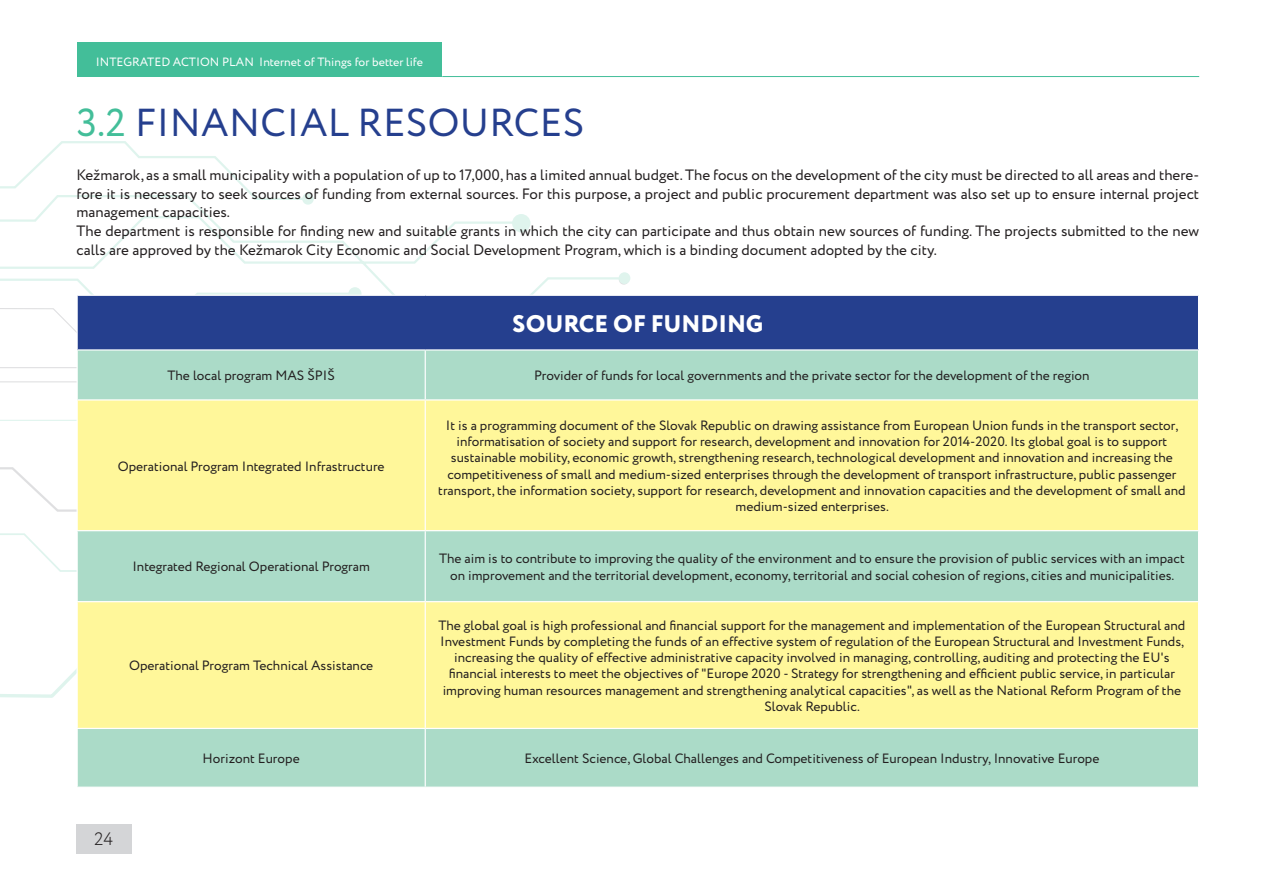
<style>
.page{position:relative;width:1263px;height:893px;background:#fff}
.page>*{position:absolute;margin:0;border:0;box-sizing:border-box;transform-origin:0 0}
.titulok{font:39px "Circe";letter-spacing:.01em;color:#253f8e}
.tabulka_titul{font:800 24px "Circe";color:#fff}
.t1{font:300 18px "Circe";color:#231f20}
.Text_brozura{font:15px/18.8px "Circe";color:#231f20;text-align:justify}
.tabulka{font:13.5px/16.2px "Circe";color:#231f20;text-align:center}
.t2{font:12px "Circe";color:#fff}
.s1{color:#43be99}
</style>
<div class="page">
<div style="left:77px;top:824px;width:55px;height:29px;background:#d4d5d7"></div>
<hr style="left:442px;top:76px;width:757px;height:1px;background:#43be99">
<div style="left:78px;top:43px;width:364px;height:34px;background:#43be99"></div>
<div style="left:619px;top:272px;width:11px;height:12px;background:#dff4ed;border-radius:50%"></div>
<svg style="left:0;top:473px;width:77px;height:225px"></svg>
<svg style="left:0;top:141px;width:628px;height:175px"></svg>
<div style="left:77px;top:295px;width:1121px;height:55px;background:#253f8e"></div>
<div style="left:78px;top:351px;width:1120px;height:436px;background:#abdbc8"></div>
<svg style="left:78px;top:401px;width:1120px;height:327px;background:#ecf1a4"></svg>
<hr style="left:77px;top:295px;width:348px;height:1px;background:#fff">
<hr style="left:77px;top:296px;width:1px;height:53px;background:#fff">
<hr style="left:425px;top:295px;width:774px;height:1px;background:#fff">
<hr style="left:77px;top:349px;width:348px;height:2px;background:#fff">
<hr style="left:425px;top:349px;width:774px;height:2px;background:#fff">
<hr style="left:425px;top:351px;width:1px;height:48px;background:#fff">
<hr style="left:425px;top:531px;width:1px;height:70px;background:#fff">
<hr style="left:425px;top:729px;width:1px;height:58px;background:#fff">
<hr style="left:77px;top:399px;width:348px;height:2px;background:#fff">
<hr style="left:77px;top:530px;width:348px;height:1px;background:#fff">
<hr style="left:425px;top:399px;width:774px;height:2px;background:#fff">
<hr style="left:425px;top:401px;width:1px;height:129px;background:#fff">
<hr style="left:425px;top:530px;width:774px;height:1px;background:#fff">
<hr style="left:77px;top:601px;width:348px;height:1px;background:#fff">
<hr style="left:77px;top:728px;width:348px;height:1px;background:#fff">
<hr style="left:425px;top:601px;width:774px;height:1px;background:#fff">
<hr style="left:425px;top:602px;width:1px;height:126px;background:#fff">
<hr style="left:425px;top:728px;width:774px;height:1px;background:#fff">
<p class="t2" style="left:96px;top:54px;width:329px">INTEGRATED ACTION PLAN Internet of Things for better life</p>
<p class="titulok" style="left:77px;top:97px;width:509px"><span class="s1">3.2</span> FINANCIAL RESOURCES</p>
<p class="Text_brozura" style="left:77px;top:166px;width:1124px">Kežmarok, as a small municipality with a population of up to 17,000, has a limited annual budget. The focus on the development of the city must be directed to all areas and there&shy;fore it is necessary to seek sources of funding from external sources. For this purpose, a project and public procurement department was also set up to ensure internal project management capacities.</p>
<p class="Text_brozura" style="left:77px;top:222px;width:1124px">The department is responsible for finding new and suitable grants in which the city can participate and thus obtain new sources of funding. The projects submitted to the new calls are approved by the Kežmarok City Economic and Social Development Program, which is a binding document adopted by the city.</p>
<p class="tabulka_titul" style="left:512px;top:307px;width:253px">SOURCE OF FUNDING</p>
<p class="tabulka" style="left:168px;top:368px;width:169px">The local program MAS ŠPIŠ</p>
<p class="tabulka" style="left:534px;top:368px;width:557px">Provider of funds for local governments and the private sector for the development of the region</p>
<p class="tabulka" style="left:118px;top:458px;width:268px">Operational Program Integrated Infrastructure</p>
<p class="tabulka" style="left:438px;top:418px;width:749px">It is a programming document of the Slovak Republic on drawing assistance from European Union funds in the transport sector, informatisation of society and support for research, development and innovation for 2014-2020. Its global goal is to support sustainable mobility, economic growth, strengthening research, technological development and innovation and increasing the competitiveness of small and medium-sized enterprises through the development of transport infrastructure, public passenger transport, the information society, support for research, development and innovation capacities and the development of small and medium-sized enterprises.</p>
<p class="tabulka" style="left:132px;top:559px;width:239px">Integrated Regional Operational Program</p>
<p class="tabulka" style="left:439px;top:551px;width:747px">The aim is to contribute to improving the quality of the environment and to ensure the provision of public services with an impact on improvement and the territorial development, economy, territorial and social cohesion of regions, cities and municipalities.</p>
<p class="tabulka" style="left:129px;top:658px;width:246px">Operational Program Technical Assistance</p>
<p class="tabulka" style="left:438px;top:617px;width:748px">The global goal is high professional and financial support for the management and implementation of the European Structural and Investment Funds by completing the funds of an effective system of regulation of the European Structural and Investment Funds, increasing the quality of effective administrative capacity involved in managing, controlling, auditing and protecting the EU's financial interests to meet the objectives of "Europe 2020 - Strategy for strengthening and efficient public service, in particular improving human resources management and strengthening analytical capacities", as well as the National Reform Program of the Slovak Republic.</p>
<h3 class="t1" style="left:94px;top:827px;width:21px">24</h3>
<p class="tabulka" style="left:203px;top:751px;width:99px">Horizont Europe</p>
<p class="tabulka" style="left:524px;top:751px;width:577px">Excellent Science, Global Challenges and Competitiveness of European Industry, Innovative Europe</p>
</div>
